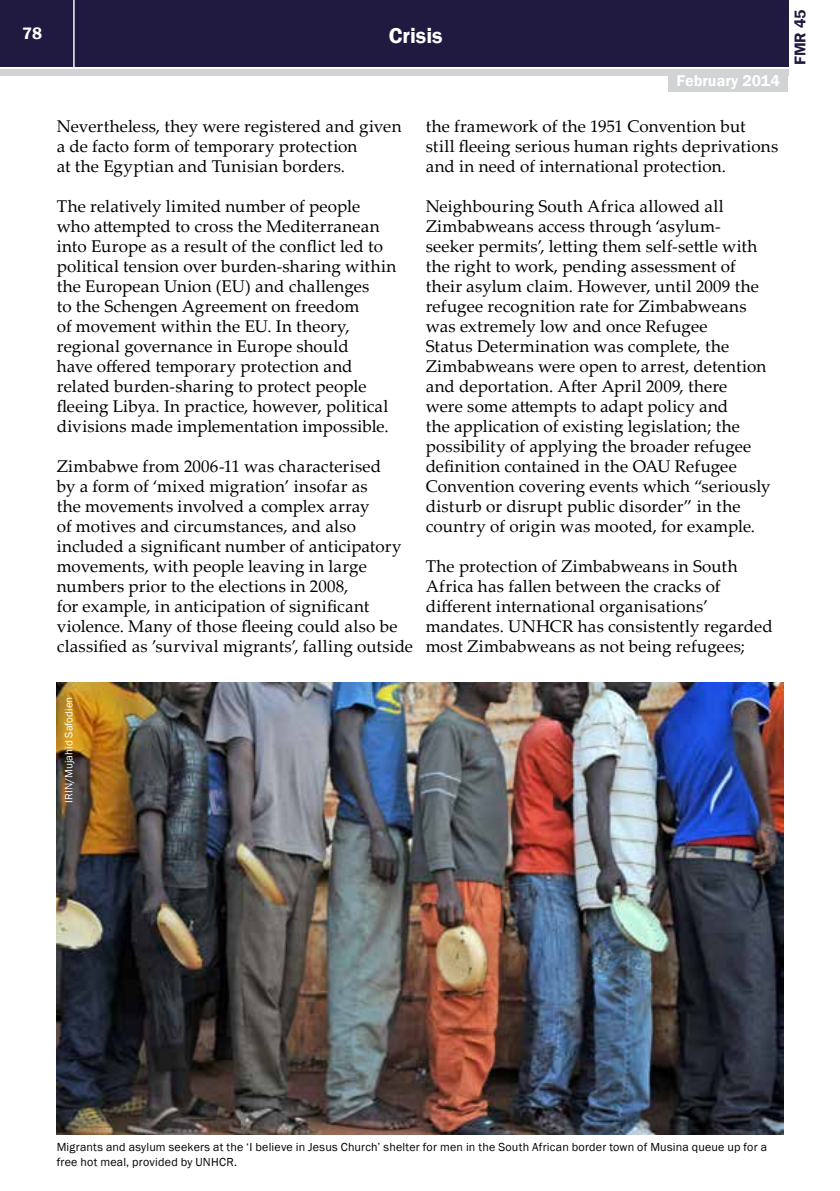
<style>
.page{position:relative;width:840px;height:1191px;background:#fff}
.page>*{position:absolute;margin:0;border:0;box-sizing:border-box;transform-origin:0 0}
.t1{font:600 22px "Franklin Gothic";color:#fff}
.t2{font:17px/20px "Palatino Linotype";letter-spacing:.005em;color:#000}
.t3{font:600 17px "Franklin Gothic";color:#fff}
.t4{font:600 16px "Franklin Gothic";color:#fff}
.t5{font:600 16px "Franklin Gothic";color:#211a40}
.t6{font:12px/14.4px "Franklin Gothic";letter-spacing:.015em;color:#000}
.t7{font:11px "Franklin Gothic";color:#fff}
</style>
<div class="page">
<div style="left:0;top:0;width:787px;height:66px;background:#211a40"></div>
<div style="left:0;top:69px;width:787px;height:6px;background:#d1d3d4"></div>
<hr style="left:73px;top:0;width:2px;height:67px;background:#fff">
<div style="left:668px;top:74px;width:119px;height:18px;background:#d1d3d4"></div>
<img style="left:57px;top:682px;width:725px;height:452px">
<p class="t3" style="left:22px;top:23px;width:21px">78</p>
<p class="t1" style="left:388px;top:22px;width:55px">Crisis</p>
<p class="t4" style="left:676px;top:71px;width:105px">February 2014</p>
<p class="t2" style="left:57px;top:116px;width:346px">Nevertheless, they were registered and given a de facto form of temporary protection<br>at the Egyptian and Tunisian borders.</p>
<p class="t2" style="left:57px;top:196px;width:341px">The relatively limited number of people who attempted to cross the Mediterranean into Europe as a result of the conflict led to political tension over burden-sharing within the European Union (EU) and challenges<br>to the Schengen Agreement on freedom<br>of movement within the EU. In theory, regional governance in Europe should<br>have offered temporary protection and related burden-sharing to protect people fleeing Libya. In practice, however, political divisions made implementation impossible.</p>
<p class="t2" style="left:57px;top:455px;width:357px">Zimbabwe from 2006-11 was characterised<br>by a form of ‘mixed migration’ insofar as<br>the movements involved a complex array<br>of motives and circumstances, and also included a significant number of anticipatory movements, with people leaving in large numbers prior to the elections in 2008,<br>for example, in anticipation of significant violence. Many of those fleeing could also be classified as ’survival migrants’, falling outside</p>
<p class="t2" style="left:425px;top:115px;width:354px">the framework of the 1951 Convention but still fleeing serious human rights deprivations and in need of international protection.</p>
<p class="t2" style="left:425px;top:195px;width:346px">Neighbouring South Africa allowed all Zimbabweans access through ‘asylum&shy;seeker permits’, letting them self-settle with the right to work, pending assessment of their asylum claim. However, until 2009 the refugee recognition rate for Zimbabweans was extremely low and once Refugee<br>Status Determination was complete, the Zimbabweans were open to arrest, detention and deportation. After April 2009, there<br>were some attempts to adapt policy and<br>the application of existing legislation; the possibility of applying the broader refugee definition contained in the OAU Refugee Convention covering events which “seriously disturb or disrupt public disorder” in the country of origin was mooted, for example.</p>
<p class="t2" style="left:425px;top:555px;width:348px">The protection of Zimbabweans in South Africa has fallen between the cracks of different international organisations’ mandates. UNHCR has consistently regarded most Zimbabweans as not being refugees;</p>
<p class="t5" style="left:789px;top:65px;width:57px;rotate:-90deg">FMR 45</p>
<p class="t7" style="left:62px;top:802px;width:107px;rotate:-90deg">IRIN/Mujahid Safodien</p>
<p class="t6" style="left:57px;top:1140px;width:711px">Migrants and asylum seekers at the ‘I believe in Jesus Church’ shelter for men in the South African border town of Musina queue up for a free hot meal, provided by UNHCR.</p>
</div>
